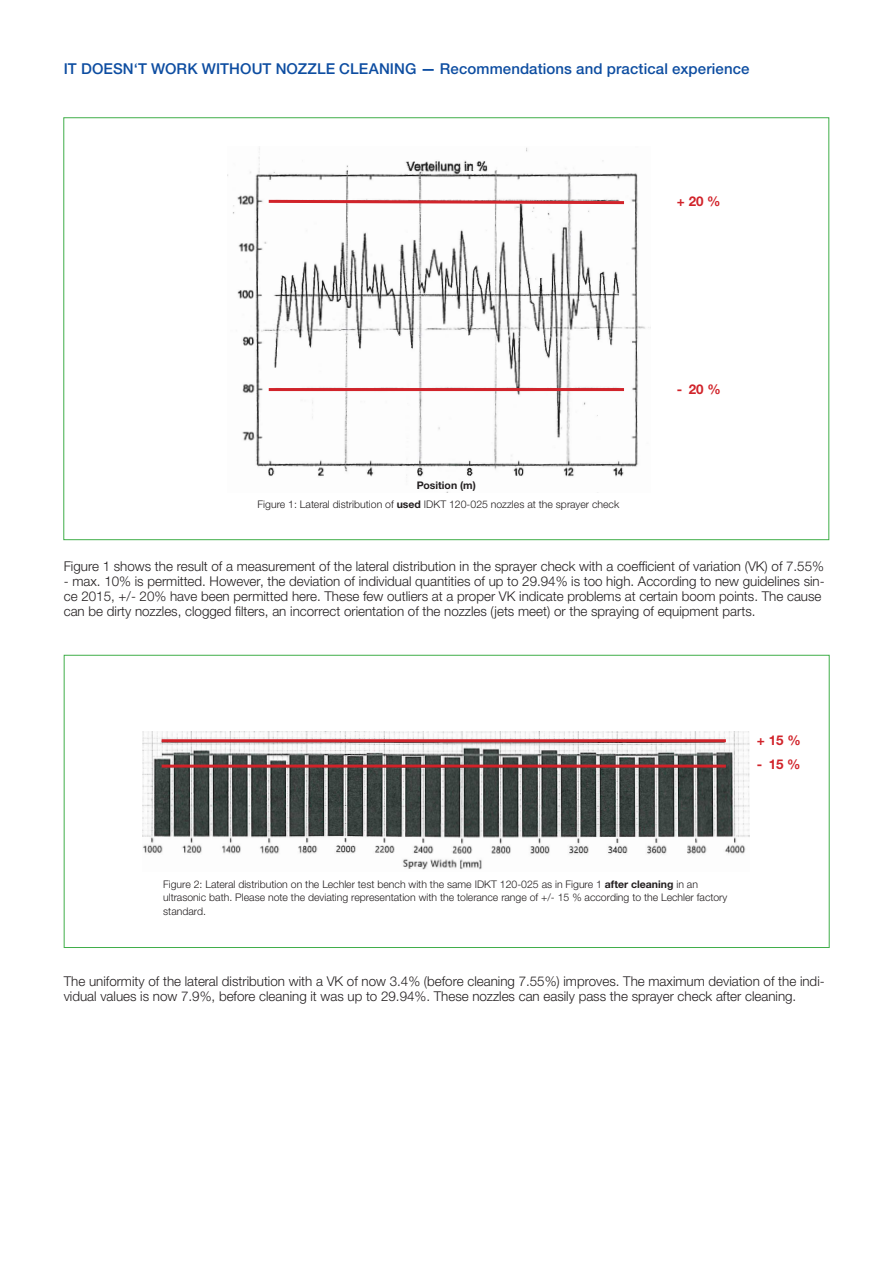
<style>
.page{position:relative;width:893px;height:1263px;background:#fff}
.page>*{position:absolute;margin:0;border:0;box-sizing:border-box;transform-origin:0 0}
.t1{font:500 15px "Helvetica Neue LTW1 G";letter-spacing:.005em;color:#0d4da1}
.t2{font:300 13.5px/15px "Helvetica Neue LTW1 G";color:#231f20}
.t3{font:700 13.5px "Helvetica Neue LTW1 G";color:#d1232a}
.t4{font:300 10.5px/13.5px "Helvetica Neue LTW1 G";color:#231f20}
.t5{font:700 10.5px "Helvetica Neue LTW1 G";color:#231f20}
.s1{font-weight:700}
</style>
<div class="page">
<img style="left:227px;top:147px;width:424px;height:346px">
<img style="left:142px;top:731px;width:607px;height:139px">
<svg style="left:266px;top:198px;width:361px;height:8px"></svg>
<hr style="left:269px;top:388px;width:355px;height:3px;background:#d1232a">
<hr style="left:162px;top:739px;width:564px;height:3px;background:#d1232a">
<hr style="left:162px;top:765px;width:564px;height:3px;background:#d1232a">
<p class="t1" style="left:64px;top:60px;width:687px">IT DOESN‘T WORK WITHOUT NOZZLE CLEANING <span class="s1">—</span> Recommendations and practical experience</p>
<p class="t3" style="left:677px;top:192px;width:45px">+ 20 %</p>
<p class="t5" style="left:417px;top:479px;width:61px">Position (m)</p>
<p class="t4" style="left:258px;top:498px;width:363px">Figure 1: Lateral distribution of <span class="s1">used</span> IDKT 120-025 nozzles at the sprayer check</p>
<p class="t3" style="left:677px;top:381px;width:45px">- 20 %</p>
<p class="t2" style="left:64px;top:559px;width:762px">Figure 1 shows the result of a measurement of the lateral distribution in the sprayer check with a coefficient of variation (VK) of 7.55%</p>
<p class="t2" style="left:64px;top:574px;width:762px">- max. 10% is permitted. However, the deviation of individual quantities of up to 29.94% is too high. According to new guidelines sin&shy;ce 2015, +/- 20% have been permitted here. These few outliers at a proper VK indicate problems at certain boom points. The cause can be dirty nozzles, clogged filters, an incorrect orientation of the nozzles (jets meet) or the spraying of equipment parts.</p>
<p class="t3" style="left:757px;top:732px;width:45px">+ 15 %</p>
<p class="t3" style="left:757px;top:756px;width:45px">- 15 %</p>
<p class="t4" style="left:163px;top:877px;width:566px">Figure 2: Lateral distribution on the Lechler test bench with the same IDKT 120-025 as in Figure 1 <span class="s1">after cleaning</span> in an ultrasonic bath. Please note the deviating representation with the tolerance range of +/- 15 % according to the Lechler factory standard.</p>
<p class="t2" style="left:64px;top:973px;width:762px">The uniformity of the lateral distribution with a VK of now 3.4% (before cleaning 7.55%) improves. The maximum deviation of the indi&shy;vidual values is now 7.9%, before cleaning it was up to 29.94%. These nozzles can easily pass the sprayer check after cleaning.</p>
</div>
